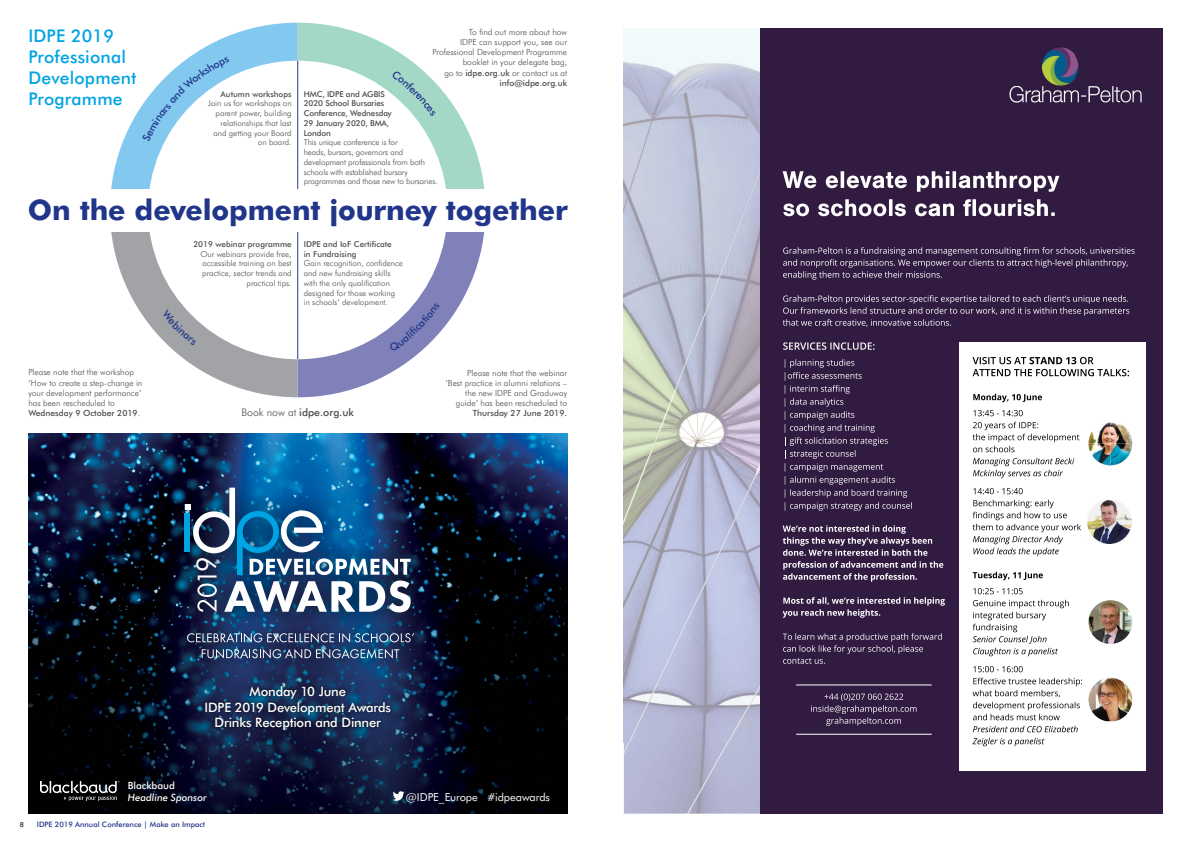
<style>
.page{position:relative;width:1191px;height:842px;background:#fff}
.page>*{position:absolute;margin:0;border:0;box-sizing:border-box;transform-origin:0 0}
.t1{font:700 28.5px "Futura BT";letter-spacing:-.005em;color:#21368b}
.t2{font:26.4px "Futura BT";color:#fff}
.t3{font:500 17.5px/21px "Futura BT";letter-spacing:.01em;color:#00a4e3}
.t4{font:500 13px/15.6px "Futura BT";letter-spacing:-.015em;color:#fff;text-align:center}
.t5{font:11px "Futura BT";letter-spacing:-.01em;color:#fff}
.t6{font:500 10.5px "Futura BT";color:#4d4d4f}
.t7{font:italic 500 10px "Futura BT";color:#fff}
.t8{font:500 10px "Futura BT";color:#fff}
.t9{font:300 8.5px/10.2px "Futura BT";color:#4d4d4f;text-align:right}
.t10{font:500 8.5px "Futura BT";color:#4d4d4f}
.t11{font:300 8.1px/9.8px "Futura BT";color:#4d4d4f;text-align:right}
.t12{font:500 8.1px/9.8px "Futura BT";letter-spacing:-.015em;color:#4d4d4f}
.t13{font:500 7.5px "Futura BT";color:#21368b}
.t14{font:700 7.2px "Swiss 721 BT";color:#4d4d4f}
.s1{font-weight:500}
.s2{font-weight:300}
</style>
<div class="page">
<img style="left:624px;top:28px;width:136px;height:714px">
<img style="left:624px;top:742px;width:136px;height:72px">
<div style="left:760px;top:28px;width:402px;height:786px;background:#311b41"></div>
<svg style="left:783px;top:247px;width:351px;height:33px"></svg>
<svg style="left:782px;top:295px;width:347px;height:32px"></svg>
<svg style="left:783px;top:342px;width:91px;height:8px"></svg>
<svg style="left:784px;top:359px;width:126px;height:152px"></svg>
<svg style="left:782px;top:525px;width:161px;height:57px"></svg>
<svg style="left:782px;top:597px;width:163px;height:21px"></svg>
<svg style="left:782px;top:633px;width:159px;height:31px"></svg>
<svg style="left:811px;top:693px;width:105px;height:33px"></svg>
<img style="left:1009px;top:85px;width:133px;height:18px">
<img style="left:1041px;top:47px;width:38px;height:38px">
<svg style="left:782px;top:171px;width:277px;height:21px"></svg>
<svg style="left:783px;top:199px;width:271px;height:17px"></svg>
<hr style="left:796px;top:685px;width:135px;height:1px;background:#fff">
<hr style="left:796px;top:734px;width:135px;height:1px;background:#fff">
<div style="left:959px;top:343px;width:186px;height:428px;background:#fff"></div>
<svg style="left:972px;top:357px;width:157px;height:19px"></svg>
<svg style="left:973px;top:394px;width:69px;height:8px"></svg>
<svg style="left:973px;top:410px;width:49px;height:6px"></svg>
<svg style="left:972px;top:422px;width:107px;height:30px"></svg>
<svg style="left:973px;top:458px;width:101px;height:20px"></svg>
<svg style="left:973px;top:488px;width:49px;height:6px"></svg>
<svg style="left:972px;top:500px;width:109px;height:56px"></svg>
<svg style="left:972px;top:572px;width:71px;height:8px"></svg>
<svg style="left:973px;top:588px;width:49px;height:6px"></svg>
<svg style="left:972px;top:600px;width:96px;height:56px"></svg>
<svg style="left:973px;top:666px;width:49px;height:6px"></svg>
<svg style="left:972px;top:678px;width:110px;height:42px"></svg>
<svg style="left:973px;top:726px;width:104px;height:6px"></svg>
<svg style="left:972px;top:738px;width:72px;height:8px"></svg>
<img style="left:1088px;top:500px;width:43px;height:44px">
<img style="left:1088px;top:600px;width:44px;height:44px;border-radius:22px">
<img style="left:1088px;top:422px;width:44px;height:43px">
<img style="left:1088px;top:678px;width:44px;height:43px">
<img style="left:28px;top:434px;width:539px;height:380px">
<img style="left:40px;top:781px;width:79px;height:20px">
<div style="left:160px;top:465px;width:273px;height:170px;background:#000;opacity:.75"></div>
<svg style="left:184px;top:488px;width:226px;height:124px"></svg>
<div style="left:177px;top:623px;width:246px;height:45px;background:#000;opacity:.75"></div>
<svg style="left:187px;top:633px;width:227px;height:10px;background:#506486"></svg>
<svg style="left:202px;top:649px;width:197px;height:9px;background:#566a8a"></svg>
<div style="left:202px;top:683px;width:192px;height:50px;background:#000;opacity:.75"></div>
<svg style="left:392px;top:791px;width:12px;height:10px"></svg>
<svg style="left:111px;top:23px;width:374px;height:374px"></svg>
<h3 class="t3" style="left:28px;top:25px;width:110px">IDPE 2019<br>Professional<br>Development<br>Programme</h3>
<p class="t9" style="left:432px;top:27px;width:136px">To find out more about how<br>IDPE can support you, see our<br>Professional Development Programme booklet in your delegate bag,<br>go to <span class="s1">idpe.org.uk</span> or contact us at <span class="s1">info@idpe.org.uk</span></p>
<p class="t12" style="left:304px;top:89px;width:89px">HMC, IDPE and AGBIS<br>2020 School Bursaries<br>Conference, Wednesday<br>29 January 2020, BMA,<br>London</p>
<p class="t11" style="left:304px;top:137px;width:135px;text-align:left">This unique conference is for<br>heads, bursars, governors and development professionals from both schools with established bursary programmes and those new to bursaries.</p>
<p class="t12" style="left:220px;top:89px;width:73px">Autumn workshops</p>
<p class="t11" style="left:208px;top:98px;width:85px">Join us for workshops on parent power, building relationships that last and getting your Board on board.</p>
<h1 class="t1" style="left:28px;top:193px;width:541px">On the development journey together</h1>
<p class="t9" style="left:28px;top:367px;width:115px;text-align:left">Please note that the workshop ‘How to create a step-change in your development performance’ has been rescheduled to<br><span class="s1">Wednesday 9 October 2019</span>.</p>
<p class="t12" style="left:193px;top:239px;width:100px">2019 webinar programme</p>
<p class="t11" style="left:200px;top:249px;width:93px">Our webinars provide free, accessible training on best practice, sector trends and practical tips.</p>
<p class="t12" style="left:304px;top:239px;width:89px">IDPE and IoF Certificate in Fundraising</p>
<p class="t11" style="left:304px;top:258px;width:100px;text-align:left">Gain recognition, confidence and new fundraising skills with the only qualification designed for those working in schools’ development.</p>
<p class="t9" style="left:445px;top:367px;width:123px">Please note that the webinar<br>‘Best practice in alumni relations – the new IDPE and Graduway guide’ has been rescheduled to</p>
<p class="t6" style="left:241px;top:406px;width:114px"><span class="s2">Book now at</span> idpe.org.uk</p>
<p class="t10" style="left:473px;top:408px;width:96px">Thursday 27 June 2019.</p>
<h2 class="t2" style="left:190px;top:572px;width:17px;rotate:-90deg">9</h2>
<h3 class="t4" style="left:204px;top:683px;width:188px">Monday 10 June<br>IDPE 2019 Development Awards<br>Drinks Reception and Dinner</h3>
<p class="t8" style="left:128px;top:779px;width:49px">Blackbaud</p>
<p class="t7" style="left:128px;top:791px;width:80px">Headline Sponsor</p>
<p class="t14" style="left:20px;top:820px;width:6px">8</p>
<p class="t13" style="left:37px;top:820px;width:170px">IDPE 2019 Annual Conference | Make an Impact</p>
<h3 class="t5" style="left:406px;top:790px;width:146px">@IDPE_Europe #idpeawards</h3>
</div>
